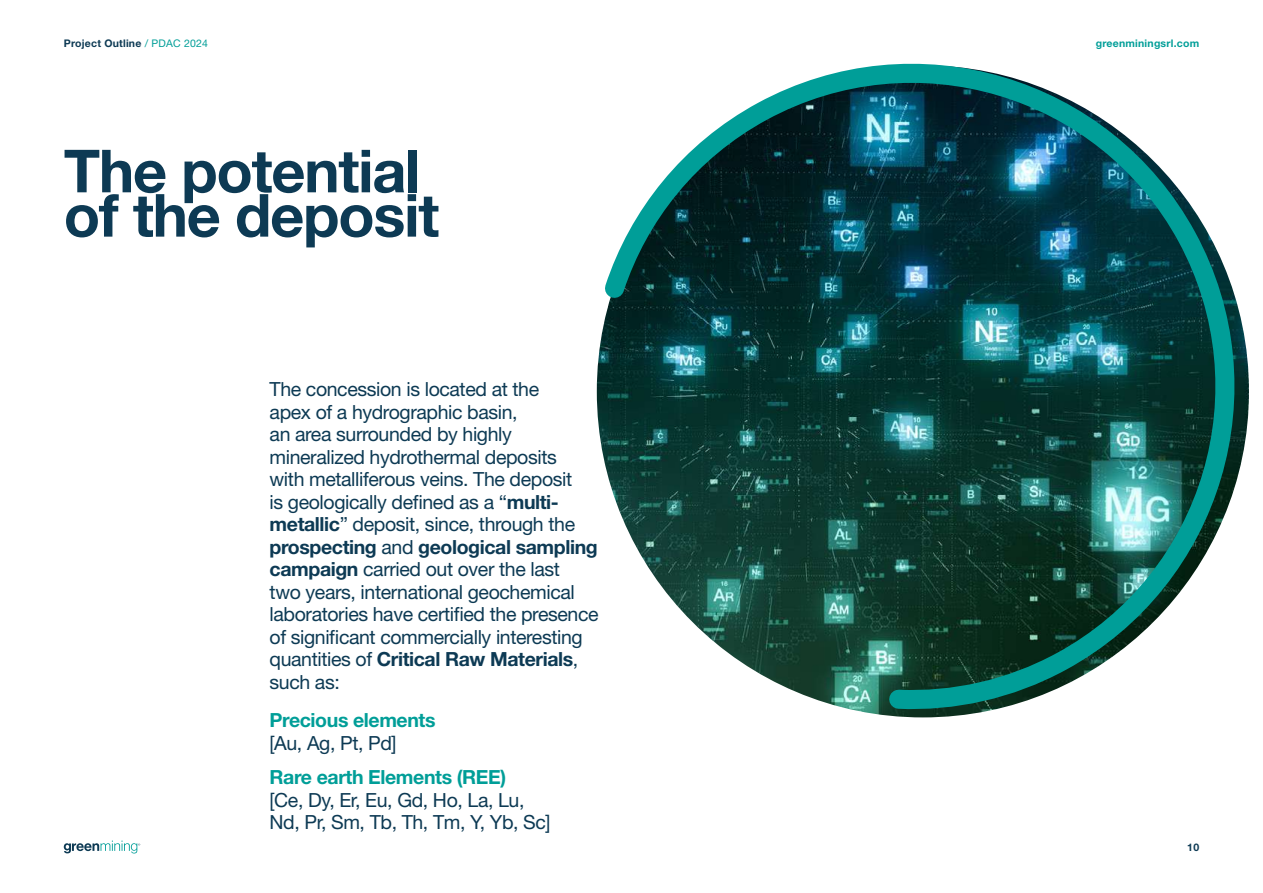
<style>
.page{position:relative;width:1263px;height:893px;background:#fff}
.page>*{position:absolute;margin:0;border:0;box-sizing:border-box;transform-origin:0 0}
.t1{font:700 59.55px/44.2px "Helvetica Neue LT Std";letter-spacing:-.02em;color:#0d3a54}
.t2{font:19.5px/22.5px "Helvetica Neue LT Std";letter-spacing:-.02em;color:#0d3a54}
.t3{font:700 19.5px "Helvetica Neue LT Std";letter-spacing:-.02em;color:#009e98}
.t4{font:700 10.5px "Helvetica Neue LT Std";letter-spacing:.02em;color:#0d3a54}
.t5{font:700 10.5px "Helvetica Neue LT Std";letter-spacing:.02em;color:#009e98}
.s1{font-weight:400;color:#009e98}
.s2{font-weight:700}
</style>
<div class="page">
<svg style="left:64px;top:840px;width:76px;height:13px"></svg>
<img style="left:596px;top:63px;width:653px;height:654px">
<p class="t4" style="left:64px;top:37px;width:146px">Project Outline <span class="s1">/ PDAC 2024</span></p>
<h1 class="t1" style="left:64px;top:148px;width:377px">The potential of the deposit</h1>
<p class="t2" style="left:270px;top:378px;width:330px">The concession is located at the<br>apex of a hydrographic basin,<br>an area surrounded by highly mineralized hydrothermal deposits<br>with metalliferous veins. The deposit<br>is geologically defined as a “<span class="s2">multi&shy;metallic</span>” deposit, since, through the <span class="s2">prospecting</span> and <span class="s2">geological sampling campaign</span> carried out over the last<br>two years, international geochemical laboratories have certified the presence of significant commercially interesting quantities of <span class="s2">Critical Raw Materials</span>, such as:</p>
<p class="t3" style="left:270px;top:708px;width:167px">Precious elements</p>
<p class="t2" style="left:270px;top:731px;width:129px">[Au, Ag, Pt, Pd]</p>
<p class="t3" style="left:270px;top:765px;width:238px">Rare earth Elements (REE)</p>
<p class="t2" style="left:270px;top:788px;width:283px">[Ce, Dy, Er, Eu, Gd, Ho, La, Lu,<br>Nd, Pr, Sm, Tb, Th, Tm, Y, Yb, Sc]</p>
<p class="t5" style="left:1096px;top:37px;width:105px">greenminingsrl.com</p>
<p class="t4" style="left:1187px;top:841px;width:13px">10</p>
</div>
